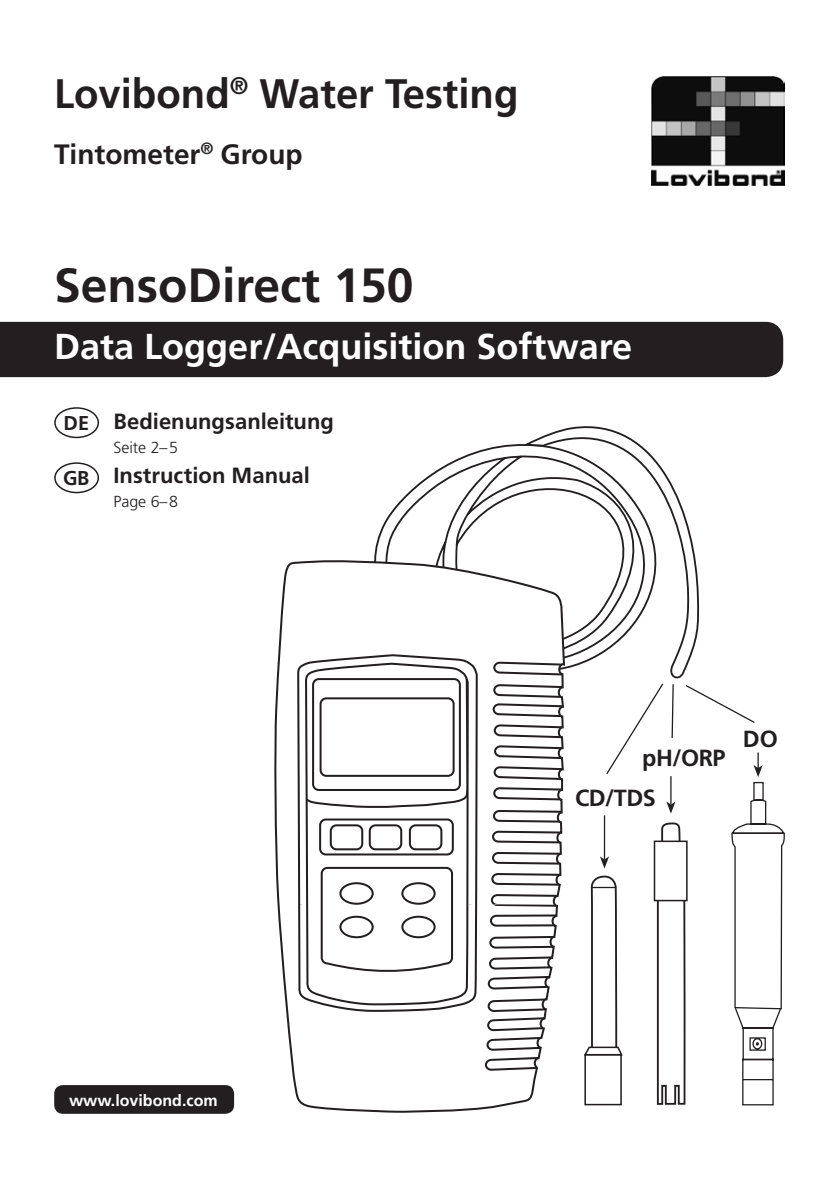
<style>
.page{position:relative;width:840px;height:1191px;background:#fff}
.page>*{position:absolute;margin:0;border:0;box-sizing:border-box;transform-origin:0 0}
.t1{font:700 48px "Frutiger LT";color:#231f20}
.t2{font:700 41.2px "Frutiger LT";color:#231f20}
.t3{font:700 36px "Frutiger LT";color:#fff}
.t4{font:700 28px "Frutiger LT";color:#231f20}
.t5{font:700 23.4px "Frutiger";letter-spacing:-.02em;color:#231f20}
.t6{font:700 22px "Frutiger LT";color:#231f20}
.t7{font:700 20px "Frutiger LT";color:#231f20}
.t8{font:700 16px "Frutiger LT";color:#fff}
.t9{font:300 16px "Frutiger LT";color:#231f20}
</style>
<div class="page">
<svg style="left:374px;top:444px;width:149px;height:115px"></svg>
<svg style="left:523px;top:426px;width:59px;height:243px"></svg>
<svg style="left:274px;top:559px;width:291px;height:553px"></svg>
<svg style="left:582px;top:426px;width:203px;height:679px"></svg>
<div style="left:54px;top:1085px;width:180px;height:28px;background:#231f20;border-radius:9px"></div>
<div style="left:0;top:322px;width:782px;height:55px;background:#231f20"></div>
<div style="left:54px;top:407px;width:45px;height:31px;border:2px solid #231f20;border-radius:50%"></div>
<div style="left:54px;top:462px;width:45px;height:31px;border:2px solid #231f20;border-radius:50%"></div>
<img style="left:651px;top:77px;width:133px;height:109px">
<h2 class="t2" style="left:54px;top:69px;width:465px">Lovibond<sup>®</sup> Water Testing</h2>
<p class="t4" style="left:54px;top:137px;width:250px">Tintometer<sup>®</sup> Group</p>
<h1 class="t1" style="left:54px;top:257px;width:361px">SensoDirect 150</h1>
<h3 class="t3" style="left:54px;top:325px;width:579px">Data Logger/Acquisition Software</h3>
<p class="t7" style="left:64px;top:411px;width:27px">DE</p>
<p class="t7" style="left:63px;top:466px;width:28px">GB</p>
<p class="t6" style="left:113px;top:408px;width:222px">Bedienungsanleitung</p>
<p class="t9" style="left:113px;top:438px;width:66px">Seite 2–5</p>
<p class="t6" style="left:113px;top:462px;width:198px">Instruction Manual</p>
<p class="t9" style="left:113px;top:492px;width:66px">Page 6–8</p>
<p class="t5" style="left:641px;top:743px;width:85px">pH/ORP</p>
<p class="t5" style="left:575px;top:784px;width:82px">CD/TDS</p>
<p class="t5" style="left:742px;top:725px;width:37px">DO</p>
<p class="t8" style="left:69px;top:1090px;width:150px">www.lovibond.com</p>
</div>
